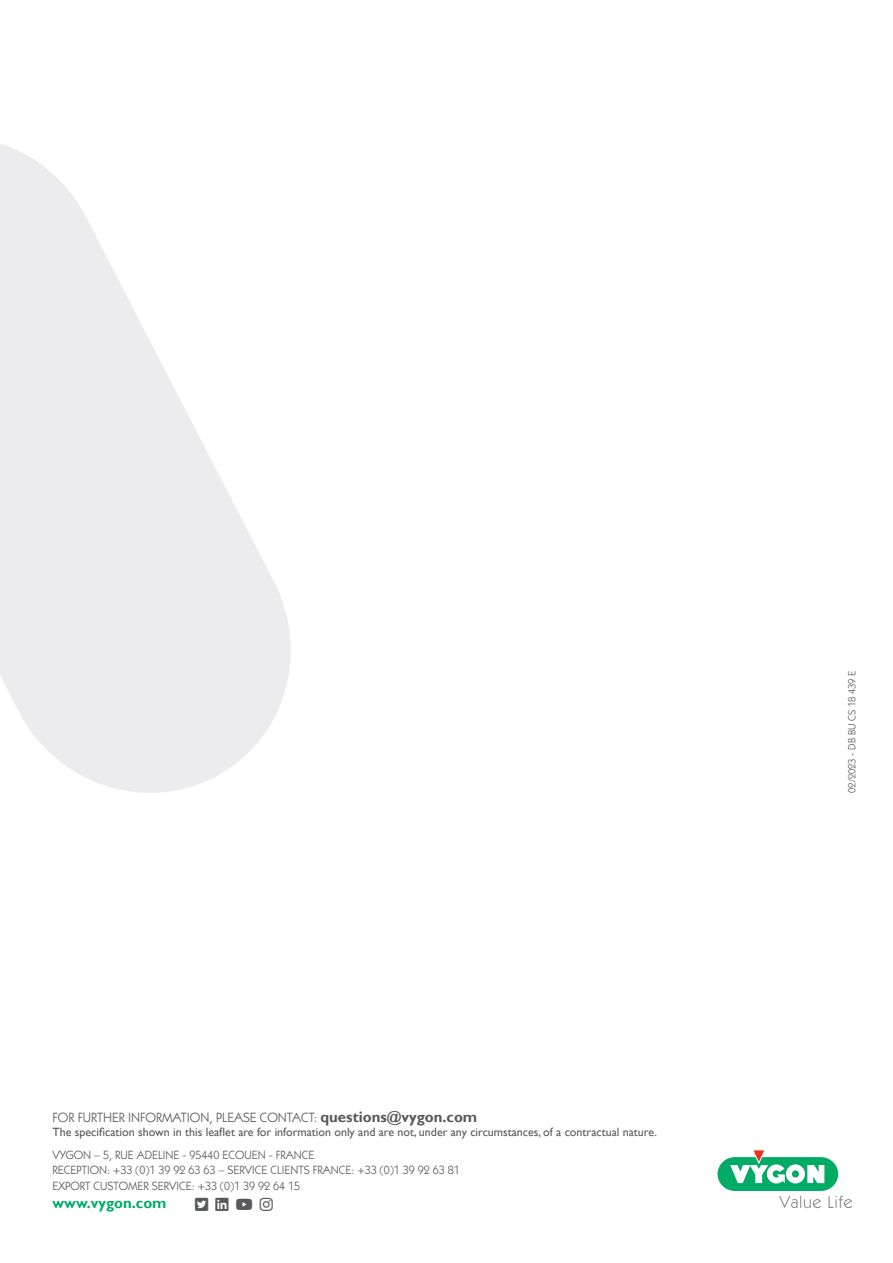
<style>
.page{position:relative;width:893px;height:1263px;background:#fff}
.page>*{position:absolute;margin:0;border:0;box-sizing:border-box;transform-origin:0 0}
.t1{font:700 15px "Gill Alt One";color:#00ab66}
.t2{font:13.5px "ITC Kabel Std";color:#57585a}
.t3{font:12px/14.4px "ITC Kabel Std";color:#57585a}
.t4{font:12px "Gill Alt One";color:#57585a}
.t5{font:10.5px "ITC Kabel Std";color:#57585a}
.s1{font-family:"Gill Alt One";font-weight:700;font-size:15px}
</style>
<div class="page">
<svg style="left:718px;top:1150px;width:134px;height:58px"></svg>
<svg style="left:0;top:144px;width:291px;height:649px;fill:#ececee"></svg>
<p class="t2" style="left:53px;top:1109px;width:426px">FOR FURTHER INFORMATION, PLEASE CONTACT: <span class="s1">questions@vygon.com</span></p>
<p class="t4" style="left:53px;top:1125px;width:606px">The specification shown in this leaflet are for information only and are not, under any circumstances, of a contractual nature.</p>
<p class="t3" style="left:53px;top:1148px;width:409px">VYGON – 5, RUE ADELINE - 95440 ECOUEN - FRANCE<br>RECEPTION: +33 (0)1 39 92 63 63 – SERVICE CLIENTS FRANCE: +33 (0)1 39 92 63 81</p>
<p class="t3" style="left:53px;top:1179px;width:249px">EXPORT CUSTOMER SERVICE: +33 (0)1 39 92 64 15</p>
<p class="t1" style="left:53px;top:1194px;width:116px">www.vygon.com</p>
<p class="t5" style="left:846px;top:793px;width:124px;rotate:-90deg">02/2023 - DB BU CS 18 439 E</p>
</div>
